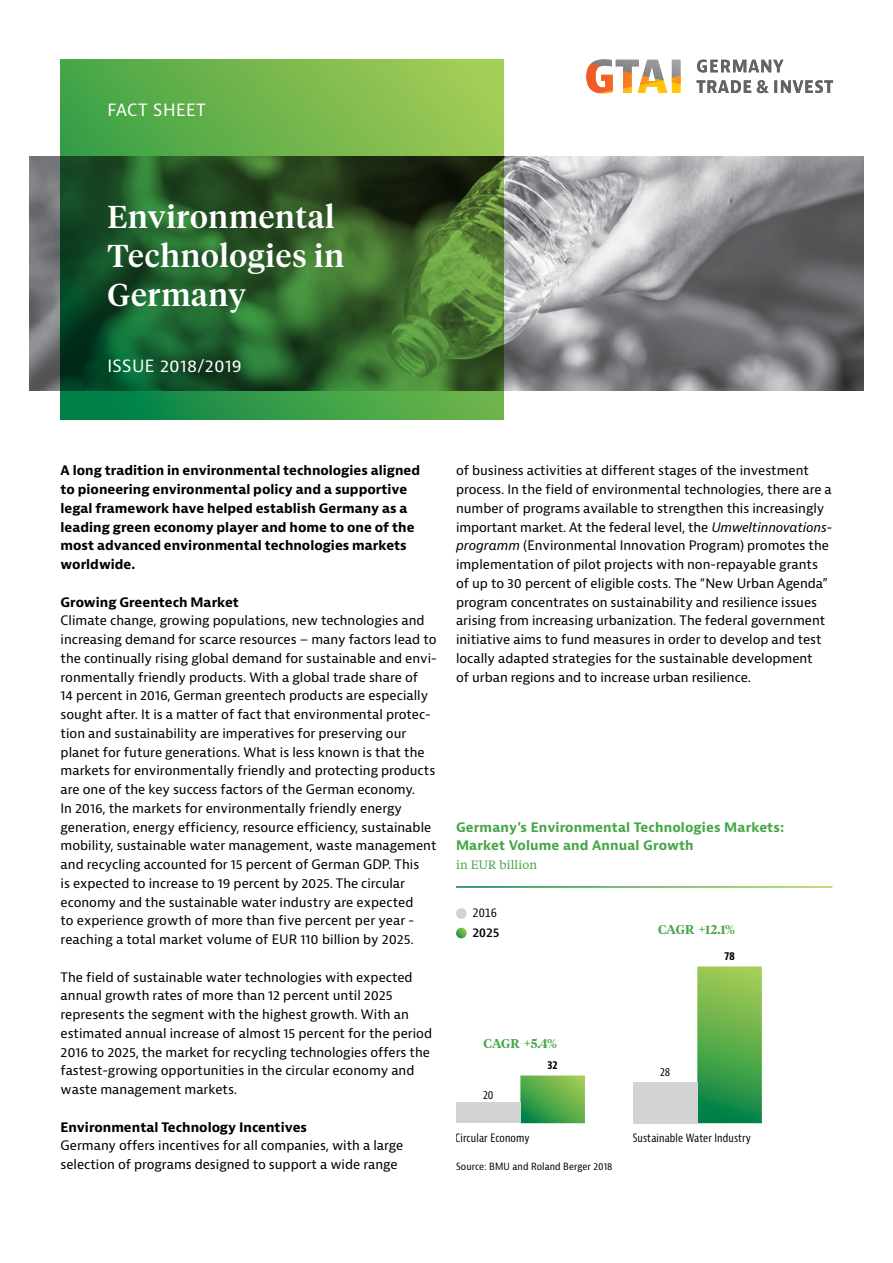
<style>
.page{position:relative;width:893px;height:1263px;background:#fff}
.page>*{position:absolute;margin:0;border:0;box-sizing:border-box;transform-origin:0 0}
.t1{font:500 31.5px/39px "Tiempos Headline";letter-spacing:.025em;color:#fff}
.t2{font:16.5px "Bernina Sans";letter-spacing:.015em;color:#fff}
.t3{font:12.75px/18.8px "Bernina Sans";color:#000}
.t4{font:700 12.75px/18.8px "Bernina Sans";color:#000}
.t5{font:700 12.75px/18.8px "Bernina Sans";letter-spacing:.01em;color:#46a748}
.t6{font:600 12.75px "Tiempos Headline";letter-spacing:-.005em;color:#46a748}
.t7{font:12px "Tiempos Text";letter-spacing:.01em;color:#46a748}
.t8{font:condensed 11.25px "Bernina Sans";letter-spacing:.01em;color:#000}
.t9{font:700 condensed 11.25px "Bernina Sans";color:#000}
.t10{font:condensed 11.25px "Bernina Sans";color:#000}
.t11{font:600 11.25px "Bernina Sans";color:#000}
.t12{font:condensed 9.75px "Bernina Sans";letter-spacing:.01em;color:#000}
.s1{font-style:italic}
</style>
<div class="page">
<img style="left:30px;top:157px;width:833px;height:234px">
<svg style="left:61px;top:59px;width:442px;height:360px;background:#3e7935"></svg>
<svg style="left:697px;top:966px;width:65px;height:157px;background:#58aa4e"></svg>
<div style="left:633px;top:1082px;width:64px;height:41px;background:#d1d3d4"></div>
<svg style="left:520px;top:1075px;width:65px;height:48px;background:#5bac4e"></svg>
<div style="left:456px;top:1102px;width:64px;height:21px;background:#d1d3d4"></div>
<div style="left:456px;top:908px;width:11px;height:11px;background:#d1d3d4;border-radius:50%"></div>
<svg style="left:456px;top:928px;width:11px;height:10px"></svg>
<svg style="left:586px;top:59px;width:94px;height:34px"></svg>
<svg style="left:697px;top:60px;width:136px;height:33px"></svg>
<p class="t2" style="left:107px;top:99px;width:100px">FACT SHEET</p>
<h1 class="t1" style="left:107px;top:196px;width:238px">Environmental<br>Technologies in<br>Germany</h1>
<p class="t2" style="left:107px;top:356px;width:136px">ISSUE 2018/2019</p>
<p class="t4" style="left:61px;top:462px;width:361px">A long tradition in environmental technologies aligned to pioneering environmental policy and a supportive legal framework have helped establish Germany as a leading green economy player and home to one of the most advanced environmental technologies markets worldwide.</p>
<p class="t4" style="left:61px;top:593px;width:180px">Growing Greentech Market</p>
<p class="t3" style="left:61px;top:612px;width:378px">Climate change, growing populations, new technologies and increasing demand for scarce resources – many factors lead to the continually rising global demand for sustainable and envi&shy;ronmentally friendly products. With a global trade share of<br>14 percent in 2016, German greentech products are especially sought after. It is a matter of fact that environmental protec&shy;tion and sustainability are imperatives for preserving our planet for future generations. What is less known is that the markets for environmentally friendly and protecting products are one of the key success factors of the German economy.<br>In 2016, the markets for environmentally friendly energy generation, energy efficiency, resource efficiency, sustainable mobility, sustainable water management, waste management and recycling accounted for 15 percent of German GDP. This<br>is expected to increase to 19 percent by 2025. The circular economy and the sustainable water industry are expected<br>to experience growth of more than five percent per year - reaching a total market volume of EUR 110 billion by 2025.</p>
<p class="t3" style="left:61px;top:968px;width:373px">The field of sustainable water technologies with expected annual growth rates of more than 12 percent until 2025 represents the segment with the highest growth. With an estimated annual increase of almost 15 percent for the period 2016 to 2025, the market for recycling technologies offers the fastest-growing opportunities in the circular economy and waste management markets.</p>
<p class="t4" style="left:61px;top:1118px;width:248px">Environmental Technology Incentives</p>
<p class="t3" style="left:61px;top:1137px;width:344px">Germany offers incentives for all companies, with a large selection of programs designed to support a wide range</p>
<p class="t3" style="left:456px;top:462px;width:378px">of business activities at different stages of the investment process. In the field of environmental technologies, there are a number of programs available to strengthen this increasingly important market. At the federal level, the <span class="s1">Umweltinnovations&shy;programm</span> (Environmental Innovation Program) promotes the implementation of pilot projects with non-repayable grants of up to 30 percent of eligible costs. The “New Urban Agenda” program concentrates on sustainability and resilience issues arising from increasing urbanization. The federal government initiative aims to fund measures in order to develop and test locally adapted strategies for the sustainable development<br>of urban regions and to increase urban resilience.</p>
<p class="t5" style="left:456px;top:818px;width:330px">Germany's Environmental Technologies Markets:<br>Market Volume and Annual Growth</p>
<p class="t7" style="left:456px;top:857px;width:83px">in EUR billion</p>
<p class="t10" style="left:473px;top:906px;width:26px">2016</p>
<p class="t11" style="left:473px;top:925px;width:28px">2025</p>
<p class="t6" style="left:484px;top:1035px;width:75px">CAGR +5.4%</p>
<p class="t8" style="left:483px;top:1088px;width:12px">20</p>
<p class="t9" style="left:548px;top:1058px;width:12px">32</p>
<p class="t6" style="left:658px;top:921px;width:78px">CAGR +12.1%</p>
<p class="t8" style="left:660px;top:1065px;width:12px">28</p>
<p class="t9" style="left:724px;top:949px;width:12px">78</p>
<p class="t8" style="left:455px;top:1131px;width:76px">Circular Economy</p>
<p class="t8" style="left:633px;top:1131px;width:120px">Sustainable Water Industry</p>
<p class="t12" style="left:456px;top:1160px;width:158px">Source: BMU and Roland Berger 2018</p>
</div>
